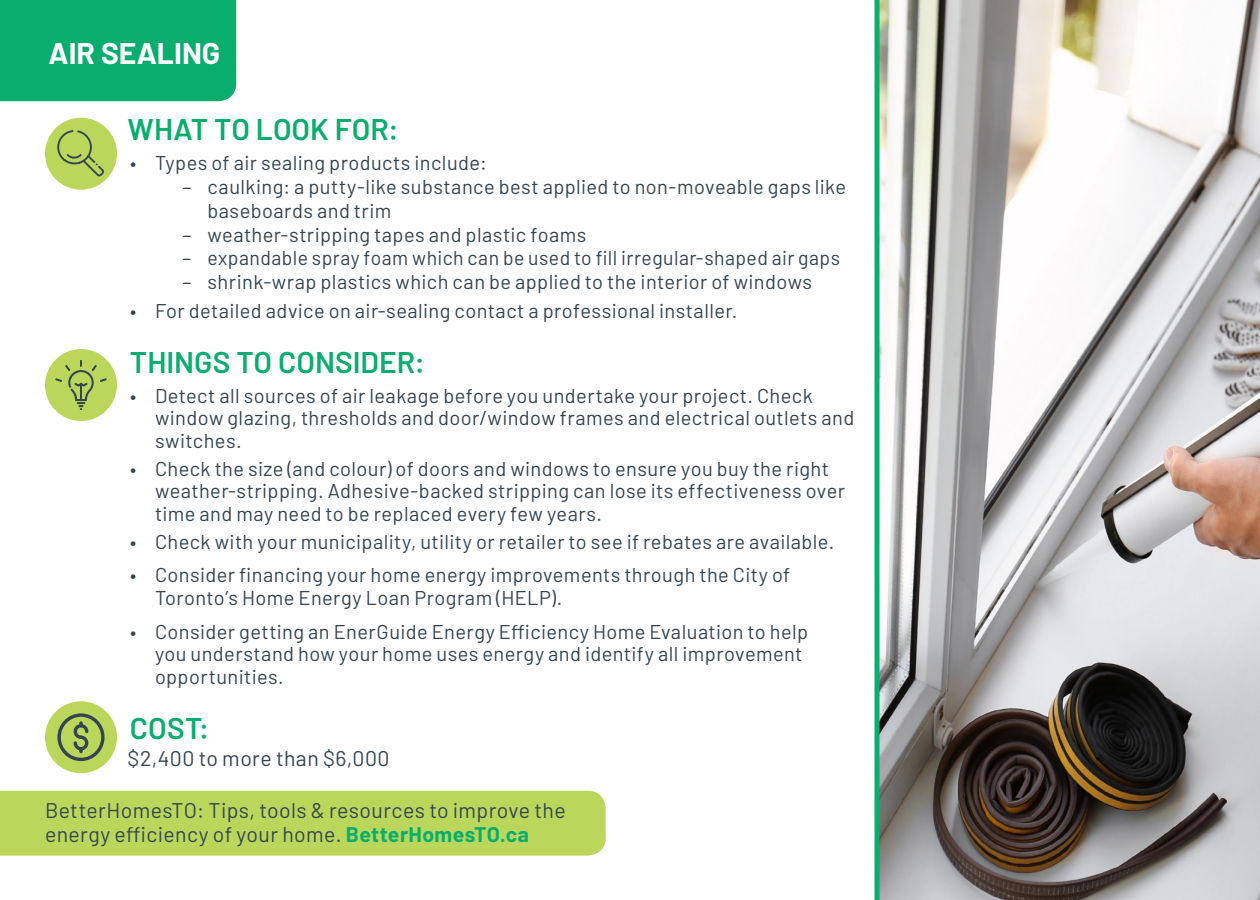
<style>
.page{position:relative;width:1260px;height:900px;background:#fff}
.page>*{position:absolute;margin:0;border:0;box-sizing:border-box;transform-origin:0 0}
.t1{font:600 30px "Barlow";color:#09ae6e}
.t2{font:700 30px "Barlow";color:#fff}
.t3{font:21.25px/25px "Barlow";letter-spacing:.02em;color:#334550}
.t4{font:20px/22.5px "Barlow";letter-spacing:.02em;color:#334550}
.s1{font-weight:700;color:#09ae6e}
</style>
<div class="page">
<div style="left:0;top:791px;width:606px;height:65px;background:#bbd75b"></div>
<svg style="left:874px;top:0;width:386px;height:900px"></svg>
<div style="left:45px;top:118px;width:72px;height:72px;background:#bbd75b;border-radius:50%"></div>
<svg style="left:57px;top:130px;width:47px;height:46px"></svg>
<div style="left:45px;top:349px;width:72px;height:72px;background:#bbd75b;border-radius:50%"></div>
<svg style="left:55px;top:360px;width:52px;height:50px"></svg>
<div style="left:45px;top:701px;width:72px;height:72px;background:#bbd75b;border-radius:50%"></div>
<svg style="left:57px;top:713px;width:48px;height:48px"></svg>
<div style="left:0;top:0;width:236px;height:101px;background:#09ae6e"></div>
<h1 class="t2" style="left:49px;top:31px;width:173px">AIR SEALING</h1>
<h1 class="t1" style="left:128px;top:107px;width:273px">WHAT TO LOOK FOR:</h1>
<p class="t4" style="left:130px;top:151px;width:358px">• Types of air sealing products include:</p>
<p class="t4" style="left:208px;top:174px;width:640px;line-height:23.8px;text-indent:-25px">– caulking: a putty-like substance best applied to non-moveable gaps like baseboards and trim</p>
<p class="t4" style="left:182px;top:222px;width:406px">– weather-stripping tapes and plastic foams</p>
<p class="t4" style="left:182px;top:246px;width:659px">– expandable spray foam which can be used to fill irregular-shaped air gaps</p>
<p class="t4" style="left:182px;top:269px;width:631px">– shrink-wrap plastics which can be applied to the interior of windows</p>
<p class="t4" style="left:130px;top:299px;width:609px">• For detailed advice on air-sealing contact a professional installer.</p>
<h1 class="t1" style="left:130px;top:340px;width:297px">THINGS TO CONSIDER:</h1>
<p class="t4" style="left:155px;top:383px;width:701px;text-indent:-25px">• Detect all sources of air leakage before you undertake your project. Check window glazing, thresholds and door/window frames and electrical outlets and switches.</p>
<p class="t4" style="left:155px;top:456px;width:692px;text-indent:-25px">• Check the size (and colour) of doors and windows to ensure you buy the right weather-stripping. Adhesive-backed stripping can lose its effectiveness over time and may need to be replaced every few years.</p>
<p class="t4" style="left:130px;top:529px;width:706px">• Check with your municipality, utility or retailer to see if rebates are available.</p>
<p class="t4" style="left:155px;top:563px;width:637px;text-indent:-25px">• Consider financing your home energy improvements through the City of<br>Toronto’s Home Energy Loan Program (HELP).</p>
<p class="t4" style="left:155px;top:619px;width:655px;text-indent:-25px">• Consider getting an EnerGuide Energy Efficiency Home Evaluation to help you understand how your home uses energy and identify all improvement opportunities.</p>
<h1 class="t1" style="left:130px;top:706px;width:81px">COST:</h1>
<p class="t3" style="left:127px;top:744px;width:264px">$2,400 to more than $6,000</p>
<p class="t3" style="left:45px;top:796px;width:522px">BetterHomesTO: Tips, tools &amp; resources to improve the energy efficiency of your home. <span class="s1">BetterHomesTO.ca</span></p>
</div>
